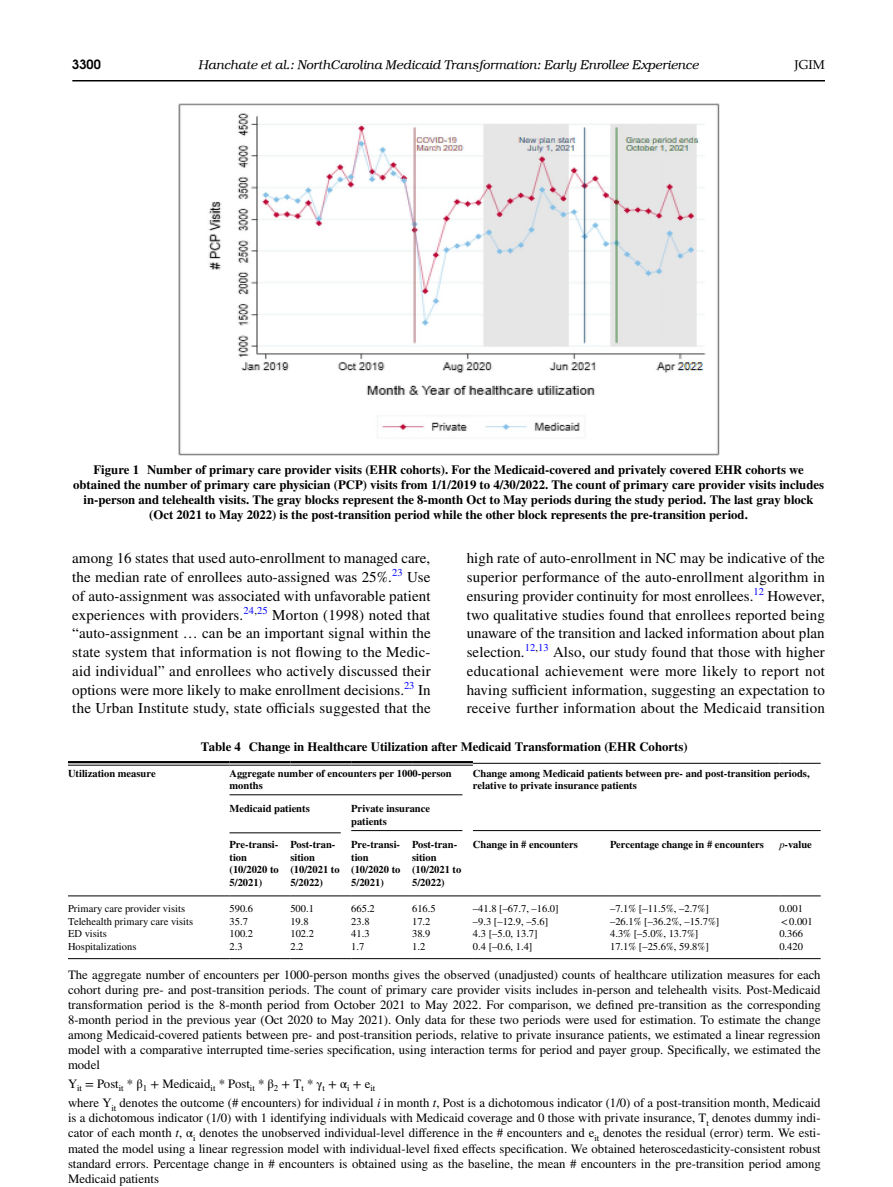
<style>
.page{position:relative;width:893px;height:1187px;background:#fff}
.page>*{position:absolute;margin:0;border:0;box-sizing:border-box;transform-origin:0 0}
.t1{font:15px/18.8px "STIX";letter-spacing:.015em;color:#000;text-align:justify}
.t2{font:12.75px/15px "STIX";color:#000;text-align:justify}
.t3{font:700 12.75px/15px "STIX";color:#000;text-align:center}
.t4{font:12.75px "Bookman Unic Light Italic 2";color:#000}
.t5{font:12.75px "Avant Garde Unic Demi 2";color:#000}
.t6{font:12.75px "Palatino Unic";color:#000}
.t7{font:700 10.5px/12.8px "STIX";color:#000}
.t8{font:10.5px "STIX";color:#000}
.s1{font-weight:400;font-style:italic}
.s2{font-style:italic}
</style>
<div class="page">
<hr style="left:72px;top:80px;width:753px;height:1px;background:#000">
<img style="left:178px;top:103px;width:541px;height:352px">
<hr style="left:68px;top:761px;width:162px;height:4px;background:#b2b2b2">
<hr style="left:230px;top:761px;width:60px;height:4px;background:#b2b2b2">
<hr style="left:290px;top:761px;width:61px;height:4px;background:#b2b2b2">
<hr style="left:351px;top:761px;width:61px;height:4px;background:#b2b2b2">
<hr style="left:412px;top:761px;width:61px;height:4px;background:#b2b2b2">
<hr style="left:68px;top:761px;width:162px;height:2px;background:#000">
<hr style="left:68px;top:764px;width:162px;height:1px;background:#000">
<hr style="left:68px;top:895px;width:162px;height:1px;background:#000">
<hr style="left:230px;top:761px;width:60px;height:2px;background:#000">
<hr style="left:230px;top:764px;width:60px;height:1px;background:#000">
<hr style="left:290px;top:761px;width:61px;height:2px;background:#000">
<hr style="left:290px;top:764px;width:61px;height:1px;background:#000">
<hr style="left:351px;top:761px;width:61px;height:2px;background:#000">
<hr style="left:351px;top:764px;width:61px;height:1px;background:#000">
<hr style="left:412px;top:761px;width:61px;height:2px;background:#000">
<hr style="left:412px;top:764px;width:61px;height:1px;background:#000">
<hr style="left:473px;top:762px;width:137px;height:1px;background:#000">
<hr style="left:610px;top:762px;width:169px;height:1px;background:#000">
<hr style="left:779px;top:762px;width:42px;height:1px;background:#000">
<hr style="left:230px;top:895px;width:60px;height:1px;background:#000">
<hr style="left:290px;top:895px;width:61px;height:1px;background:#000">
<hr style="left:351px;top:895px;width:61px;height:1px;background:#000">
<hr style="left:412px;top:895px;width:61px;height:1px;background:#000">
<hr style="left:473px;top:895px;width:137px;height:1px;background:#000">
<hr style="left:610px;top:895px;width:169px;height:1px;background:#000">
<hr style="left:779px;top:895px;width:42px;height:1px;background:#000">
<hr style="left:68px;top:958px;width:162px;height:1px;background:#000">
<hr style="left:230px;top:958px;width:60px;height:1px;background:#000">
<hr style="left:290px;top:958px;width:61px;height:1px;background:#000">
<hr style="left:351px;top:958px;width:61px;height:1px;background:#000">
<hr style="left:412px;top:958px;width:61px;height:1px;background:#000">
<hr style="left:473px;top:958px;width:137px;height:1px;background:#000">
<hr style="left:610px;top:958px;width:169px;height:1px;background:#000">
<hr style="left:779px;top:958px;width:42px;height:1px;background:#000">
<hr style="left:230px;top:794px;width:232px;height:1px;background:#000">
<hr style="left:473px;top:830px;width:348px;height:1px;background:#000">
<hr style="left:230px;top:832px;width:111px;height:1px;background:#000">
<hr style="left:351px;top:830px;width:111px;height:1px;background:#000">
<p class="t5" style="left:72px;top:56px;width:30px">3300</p>
<p class="t4" style="left:198px;top:55px;width:502px">Hanchate et al.: NorthCarolina Medicaid Transformation: Early Enrollee Experience</p>
<p class="t6" style="left:794px;top:55px;width:32px">JGIM</p>
<p class="t3" style="left:73px;top:461px;width:752px">Figure 1 Number of primary care provider visits (EHR cohorts). For the Medicaid-covered and privately covered EHR cohorts we obtained the number of primary care physician (PCP) visits from 1/1/2019 to 4/30/2022. The count of primary care provider visits includes in-person and telehealth visits. The gray blocks represent the 8-month Oct to May periods during the study period. The last gray block (Oct 2021 to May 2022) is the post-transition period while the other block represents the pre-transition period.</p>
<p class="t1" style="left:72px;top:549px;width:360px">among 16 states that used auto-enrollment to managed care, the median rate of enrollees auto-assigned was 25%.<sup>23</sup> Use of auto-assignment was associated with unfavorable patient experiences with providers.<sup>24</sup><sup>,</sup><sup>25</sup> Morton (1998) noted that “auto-assignment … can be an important signal within the state system that information is not flowing to the Medic&shy;aid individual” and enrollees who actively discussed their options were more likely to make enrollment decisions.<sup>23</sup> In the Urban Institute study, state officials suggested that the</p>
<p class="t1" style="left:467px;top:549px;width:360px">high rate of auto-enrollment in NC may be indicative of the superior performance of the auto-enrollment algorithm in ensuring provider continuity for most enrollees.<sup>12</sup> However, two qualitative studies found that enrollees reported being unaware of the transition and lacked information about plan selection.<sup>12</sup><sup>,</sup><sup>13</sup> Also, our study found that those with higher educational achievement were more likely to report not having sufficient information, suggesting an expectation to receive further information about the Medicaid transition</p>
<p class="t3" style="left:201px;top:739px;width:488px">Table 4 Change in Healthcare Utilization after Medicaid Transformation (EHR Cohorts)</p>
<p class="t7" style="left:68px;top:766px;width:89px">Utilization measure</p>
<p class="t7" style="left:230px;top:766px;width:224px">Aggregate number of encounters per 1000-person months</p>
<p class="t7" style="left:473px;top:766px;width:338px">Change among Medicaid patients between pre- and post-transition periods, relative to private insurance patients</p>
<p class="t7" style="left:230px;top:802px;width:82px">Medicaid patients</p>
<p class="t7" style="left:351px;top:802px;width:80px">Private insurance patients</p>
<p class="t7" style="left:230px;top:837px;width:51px">Pre-transi&shy;tion (10/2020 to<br>5/2021)</p>
<p class="t7" style="left:290px;top:837px;width:51px">Post-tran&shy;sition (10/2021 to<br>5/2022)</p>
<p class="t7" style="left:351px;top:837px;width:51px">Pre-transi&shy;tion (10/2020 to<br>5/2021)</p>
<p class="t7" style="left:412px;top:837px;width:51px">Post-tran&shy;sition (10/2021 to<br>5/2022)</p>
<p class="t7" style="left:473px;top:837px;width:107px">Change in # encounters</p>
<p class="t7" style="left:610px;top:837px;width:155px">Percentage change in # encounters</p>
<p class="t7" style="left:779px;top:837px;width:34px"><span class="s1">p</span>-value</p>
<p class="t8" style="left:68px;top:901px;width:119px">Primary care provider visits</p>
<p class="t8" style="left:230px;top:901px;width:25px">590.6</p>
<p class="t8" style="left:290px;top:901px;width:25px">500.1</p>
<p class="t8" style="left:351px;top:901px;width:25px">665.2</p>
<p class="t8" style="left:412px;top:901px;width:25px">616.5</p>
<p class="t8" style="left:473px;top:901px;width:87px">–41.8 [–67.7, –16.0]</p>
<p class="t8" style="left:610px;top:901px;width:100px">–7.1% [–11.5%, –2.7%]</p>
<p class="t8" style="left:779px;top:901px;width:25px">0.001</p>
<p class="t8" style="left:68px;top:913px;width:127px">Telehealth primary care visits</p>
<p class="t8" style="left:230px;top:913px;width:20px">35.7</p>
<p class="t8" style="left:290px;top:913px;width:20px">19.8</p>
<p class="t8" style="left:351px;top:913px;width:20px">23.8</p>
<p class="t8" style="left:412px;top:913px;width:20px">17.2</p>
<p class="t8" style="left:473px;top:913px;width:77px">–9.3 [–12.9, –5.6]</p>
<p class="t8" style="left:610px;top:913px;width:111px">–26.1% [–36.2%, –15.7%]</p>
<p class="t8" style="left:781px;top:913px;width:34px">&lt;0.001</p>
<p class="t8" style="left:68px;top:926px;width:40px">ED visits</p>
<p class="t8" style="left:230px;top:926px;width:25px">100.2</p>
<p class="t8" style="left:290px;top:926px;width:25px">102.2</p>
<p class="t8" style="left:351px;top:926px;width:20px">41.3</p>
<p class="t8" style="left:412px;top:926px;width:20px">38.9</p>
<p class="t8" style="left:473px;top:926px;width:66px">4.3 [–5.0, 13.7]</p>
<p class="t8" style="left:610px;top:926px;width:90px">4.3% [–5.0%, 13.7%]</p>
<p class="t8" style="left:779px;top:926px;width:25px">0.366</p>
<p class="t8" style="left:68px;top:939px;width:70px">Hospitalizations</p>
<p class="t8" style="left:230px;top:939px;width:15px">2.3</p>
<p class="t8" style="left:290px;top:939px;width:15px">2.2</p>
<p class="t8" style="left:351px;top:939px;width:15px">1.7</p>
<p class="t8" style="left:412px;top:939px;width:15px">1.2</p>
<p class="t8" style="left:473px;top:939px;width:61px">0.4 [–0.6, 1.4]</p>
<p class="t8" style="left:610px;top:939px;width:100px">17.1% [–25.6%, 59.8%]</p>
<p class="t8" style="left:779px;top:939px;width:25px">0.420</p>
<p class="t2" style="left:68px;top:967px;width:754px">The aggregate number of encounters per 1000-person months gives the observed (unadjusted) counts of healthcare utilization measures for each cohort during pre- and post-transition periods. The count of primary care provider visits includes in-person and telehealth visits. Post-Medicaid transformation period is the 8-month period from October 2021 to May 2022. For comparison, we defined pre-transition as the corresponding 8-month period in the previous year (Oct 2020 to May 2021). Only data for these two periods were used for estimation. To estimate the change among Medicaid-covered patients between pre- and post-transition periods, relative to private insurance patients, we estimated a linear regression model with a comparative interrupted time-series specification, using interaction terms for period and payer group. Specifically, we estimated the model</p>
<p class="t2" style="left:68px;top:1075px;width:754px;line-height:19.2px">Y<sub>it</sub> = Post<sub>it</sub> * β<sub>1</sub> + Medicaid<sub>it</sub> * Post<sub>it</sub> * β<sub>2</sub> + T<sub>t</sub> * γ<sub>t</sub> + α<sub>i</sub> + e<sub>it<br></sub>where Y<sub>it</sub> denotes the outcome (# encounters) for individual <span class="s2">i</span> in month <span class="s2">t</span>, Post is a dichotomous indicator (1/0) of a post-transition month, Medicaid</p>
<p class="t2" style="left:68px;top:1111px;width:754px">is a dichotomous indicator (1/0) with 1 identifying individuals with Medicaid coverage and 0 those with private insurance, T<sub>t</sub> denotes dummy indi&shy;cator of each month <span class="s2">t</span>, α<sub>i</sub> denotes the unobserved individual-level difference in the # encounters and e<sub>it</sub> denotes the residual (error) term. We esti&shy;mated the model using a linear regression model with individual-level fixed effects specification. We obtained heteroscedasticity-consistent robust standard errors. Percentage change in # encounters is obtained using as the baseline, the mean # encounters in the pre-transition period among Medicaid patients</p>
</div>
